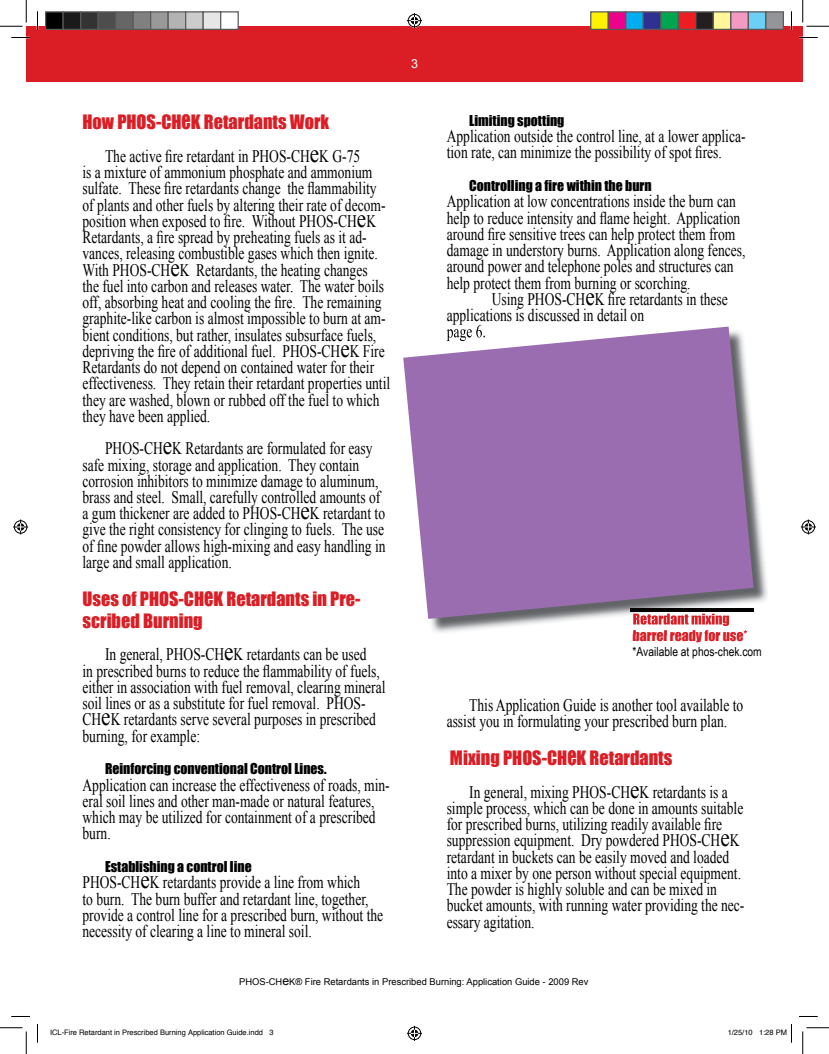
<style>
.page{position:relative;width:829px;height:1054px;background:#fff}
.page>*{position:absolute;margin:0;border:0;box-sizing:border-box;transform-origin:0 0}
.t1{font:18.25px/21.9px "Impact";color:#db1e25}
.t2{font:17.62px/16.2px "Times New Roman";color:#000;scale:.77 1}
.t3{font:13.75px "Impact";color:#000}
.t4{font:13.75px "Impact";color:#db1e25}
.t5{font:12.5px "Arial Narrow";color:#000}
.t6{font:12.5px "Arial";color:#fff}
.t7{font:9.38px "Arial";color:#000}
.t8{font:7.5px "Helvetica";color:#000}
.s1{font-size:22.75px}
.s2{font-size:25.25px}
.s3{font-size:12.25px}
</style>
<div class="page">
<div style="left:26px;top:26px;width:776px;height:56px;background:#db1e25"></div>
<img style="left:431px;top:445px;width:336px;height:188px">
<img style="left:633px;top:619px;width:96px;height:7px">
<img style="left:633px;top:630px;width:114px;height:4px">
<svg style="left:403px;top:326px;width:350px;height:293px;background:#a47fb6"></svg>
<svg style="left:11px;top:37px;width:19px;height:1px"></svg>
<svg style="left:799px;top:37px;width:19px;height:1px"></svg>
<svg style="left:11px;top:1016px;width:19px;height:1px"></svg>
<svg style="left:799px;top:1016px;width:19px;height:1px"></svg>
<svg style="left:37px;top:11px;width:1px;height:19px"></svg>
<svg style="left:37px;top:1024px;width:1px;height:18px"></svg>
<svg style="left:790px;top:11px;width:2px;height:19px"></svg>
<svg style="left:0;top:0;width:27px;height:27px"></svg>
<svg style="left:0;top:1027px;width:27px;height:27px"></svg>
<svg style="left:802px;top:0;width:27px;height:27px"></svg>
<svg style="left:802px;top:1027px;width:27px;height:27px"></svg>
<svg style="left:407px;top:13px;width:15px;height:15px"></svg>
<svg style="left:407px;top:1026px;width:15px;height:15px"></svg>
<svg style="left:13px;top:519px;width:15px;height:15px"></svg>
<svg style="left:801px;top:519px;width:15px;height:15px"></svg>
<div style="left:46px;top:12px;width:17px;height:17px;background:#000"></div>
<div style="left:45px;top:11px;width:19px;height:19px;border:1px solid #595959"></div>
<div style="left:63px;top:12px;width:18px;height:17px;background:#1a1a1a"></div>
<div style="left:62px;top:11px;width:19px;height:19px;border:1px solid #595959"></div>
<div style="left:81px;top:12px;width:17px;height:17px;background:#333"></div>
<div style="left:80px;top:11px;width:19px;height:19px;border:1px solid #595959"></div>
<div style="left:98px;top:12px;width:18px;height:17px;background:#4d4d4d"></div>
<div style="left:98px;top:11px;width:18px;height:19px;border:1px solid #595959"></div>
<div style="left:116px;top:12px;width:17px;height:17px;background:#666"></div>
<div style="left:115px;top:11px;width:19px;height:19px;border:1px solid #595959"></div>
<div style="left:133px;top:12px;width:18px;height:17px;background:#808080"></div>
<div style="left:132px;top:11px;width:19px;height:19px;border:1px solid #595959"></div>
<div style="left:151px;top:12px;width:17px;height:17px;background:#999"></div>
<div style="left:150px;top:11px;width:19px;height:19px;border:1px solid #595959"></div>
<div style="left:168px;top:12px;width:18px;height:17px;background:#b3b3b3"></div>
<div style="left:168px;top:11px;width:18px;height:19px;border:1px solid #595959"></div>
<div style="left:186px;top:12px;width:17px;height:17px;background:#ccc"></div>
<div style="left:185px;top:11px;width:19px;height:19px;border:1px solid #595959"></div>
<div style="left:203px;top:12px;width:18px;height:17px;background:#e6e6e6"></div>
<div style="left:202px;top:11px;width:19px;height:19px;border:1px solid #595959"></div>
<div style="left:221px;top:12px;width:17px;height:17px;background:#fff"></div>
<div style="left:220px;top:11px;width:19px;height:19px;border:1px solid #595959"></div>
<div style="left:591px;top:12px;width:17px;height:17px;background:#fff101"></div>
<div style="left:590px;top:11px;width:19px;height:19px;border:1px solid #595959"></div>
<div style="left:608px;top:12px;width:18px;height:17px;background:#ed028c"></div>
<div style="left:608px;top:11px;width:18px;height:19px;border:1px solid #595959"></div>
<div style="left:626px;top:12px;width:17px;height:17px;background:#00aeef"></div>
<div style="left:625px;top:11px;width:19px;height:19px;border:1px solid #595959"></div>
<div style="left:643px;top:12px;width:18px;height:17px;background:#2e3092"></div>
<div style="left:642px;top:11px;width:19px;height:19px;border:1px solid #595959"></div>
<div style="left:661px;top:12px;width:17px;height:17px;background:#00a54f"></div>
<div style="left:660px;top:11px;width:19px;height:19px;border:1px solid #595959"></div>
<div style="left:678px;top:12px;width:18px;height:17px;background:#ee1d23"></div>
<div style="left:678px;top:11px;width:18px;height:19px;border:1px solid #595959"></div>
<div style="left:696px;top:12px;width:17px;height:17px;background:#231f20"></div>
<div style="left:695px;top:11px;width:19px;height:19px;border:1px solid #595959"></div>
<div style="left:713px;top:12px;width:18px;height:17px;background:#fff79a"></div>
<div style="left:712px;top:11px;width:19px;height:19px;border:1px solid #595959"></div>
<div style="left:731px;top:12px;width:17px;height:17px;background:#f499c2"></div>
<div style="left:730px;top:11px;width:19px;height:19px;border:1px solid #595959"></div>
<div style="left:748px;top:12px;width:18px;height:17px;background:#6bcff6"></div>
<div style="left:748px;top:11px;width:18px;height:19px;border:1px solid #595959"></div>
<div style="left:766px;top:12px;width:17px;height:17px;background:#939598"></div>
<div style="left:765px;top:11px;width:19px;height:19px;border:1px solid #595959"></div>
<svg style="left:791px;top:1024px;width:1px;height:18px"></svg>
<p class="t1" style="left:82px;top:111px;width:248px">How PHOS-CH<span class="s1">e</span>K Retardants Work</p>
<p class="t2" style="left:82px;top:148px;width:401px;text-indent:23px">The active fire retardant in PHOS-CH<span class="s2">e</span>K G-75<br>is a mixture of ammonium phosphate and ammonium sulfate. These fire retardants change the flammability of plants and other fuels by altering their rate of decom&shy;position when exposed to fire. Without PHOS-CH<span class="s2">e</span>K Retardants, a fire spread by preheating fuels as it ad&shy;vances, releasing combustible gases which then ignite.<br>With PHOS-CH<span class="s2">e</span>K Retardants, the heating changes<br>the fuel into carbon and releases water. The water boils off, absorbing heat and cooling the fire. The remaining graphite-like carbon is almost impossible to burn at am&shy;bient conditions, but rather, insulates subsurface fuels, depriving the fire of additional fuel. PHOS-CH<span class="s2">e</span>K Fire Retardants do not depend on contained water for their effectiveness. They retain their retardant properties until they are washed, blown or rubbed off the fuel to which they have been applied.</p>
<p class="t2" style="left:82px;top:440px;width:395px;text-indent:23px">PHOS-CH<span class="s2">e</span>K Retardants are formulated for easy safe mixing, storage and application. They contain corrosion inhibitors to minimize damage to aluminum, brass and steel. Small, carefully controlled amounts of a gum thickener are added to PHOS-CH<span class="s2">e</span>K retardant to give the right consistency for clinging to fuels. The use of fine powder allows high-mixing and easy handling in large and small application.</p>
<p class="t1" style="left:82px;top:588px;width:279px">Uses of PHOS-CH<span class="s1">e</span>K Retardants in Pre&shy;scribed Burning</p>
<p class="t2" style="left:82px;top:646px;width:395px;text-indent:23px">In general, PHOS-CH<span class="s2">e</span>K retardants can be used<br>in prescribed burns to reduce the flammability of fuels, either in association with fuel removal, clearing mineral soil lines or as a substitute for fuel removal. PHOS-CH<span class="s2">e</span>K retardants serve several purposes in prescribed burning, for example:</p>
<p class="t3" style="left:105px;top:760px;width:223px">Reinforcing conventional Control Lines.</p>
<p class="t2" style="left:82px;top:776px;width:400px">Application can increase the effectiveness of roads, min&shy;eral soil lines and other man-made or natural features, which may be utilized for containment of a prescribed burn.</p>
<p class="t3" style="left:105px;top:858px;width:148px">Establishing a control line</p>
<p class="t2" style="left:82px;top:874px;width:392px">PHOS-CH<span class="s2">e</span>K retardants provide a line from which<br>to burn. The burn buffer and retardant line, together, provide a control line for a prescribed burn, without the necessity of clearing a line to mineral soil.</p>
<p class="t6" style="left:411px;top:57px;width:8px">3</p>
<p class="t3" style="left:469px;top:112px;width:97px">Limiting spotting</p>
<p class="t2" style="left:447px;top:128px;width:390px">Application outside the control line, at a lower applica&shy;tion rate, can minimize the possibility of spot fires.</p>
<p class="t3" style="left:469px;top:177px;width:184px">Controlling a fire within the burn</p>
<p class="t2" style="left:447px;top:193px;width:390px">Application at low concentrations inside the burn can help to reduce intensity and flame height. Application around fire sensitive trees can help protect them from damage in understory burns. Application along fences, around power and telephone poles and structures can help protect them from burning or scorching.</p>
<p class="t2" style="left:447px;top:290px;width:366px;text-indent:45px">Using PHOS-CH<span class="s2">e</span>K fire retardants in these applications is discussed in detail on</p>
<p class="t4" style="left:632px;top:627px;width:116px">barrel ready for use*</p>
<p class="t5" style="left:632px;top:644px;width:131px">*Available at phos-chek.com</p>
<p class="t2" style="left:447px;top:696px;width:387px;text-indent:23px">This Application Guide is another tool available to assist you in formulating your prescribed burn plan.</p>
<p class="t1" style="left:450px;top:747px;width:224px">Mixing PHOS-CH<span class="s1">e</span>K Retardants</p>
<p class="t2" style="left:447px;top:783px;width:388px;text-indent:23px">In general, mixing PHOS-CH<span class="s2">e</span>K retardants is a simple process, which can be done in amounts suitable for prescribed burns, utilizing readily available fire suppression equipment. Dry powdered PHOS-CH<span class="s2">e</span>K retardant in buckets can be easily moved and loaded into a mixer by one person without special equipment.<br>The powder is highly soluble and can be mixed in bucket amounts, with running water providing the nec&shy;essary agitation.</p>
<p class="t7" style="left:239px;top:977px;width:351px">PHOS-CH<span class="s3">e</span>K® Fire Retardants in Prescribed Burning: Application Guide - 2009 Rev</p>
<p class="t8" style="left:50px;top:1026px;width:225px">ICL-Fire Retardant in Prescribed Burning Application Guide.indd 3</p>
<p class="t8" style="left:728px;top:1026px;width:61px">1/25/10 1:28 PM</p>
</div>
